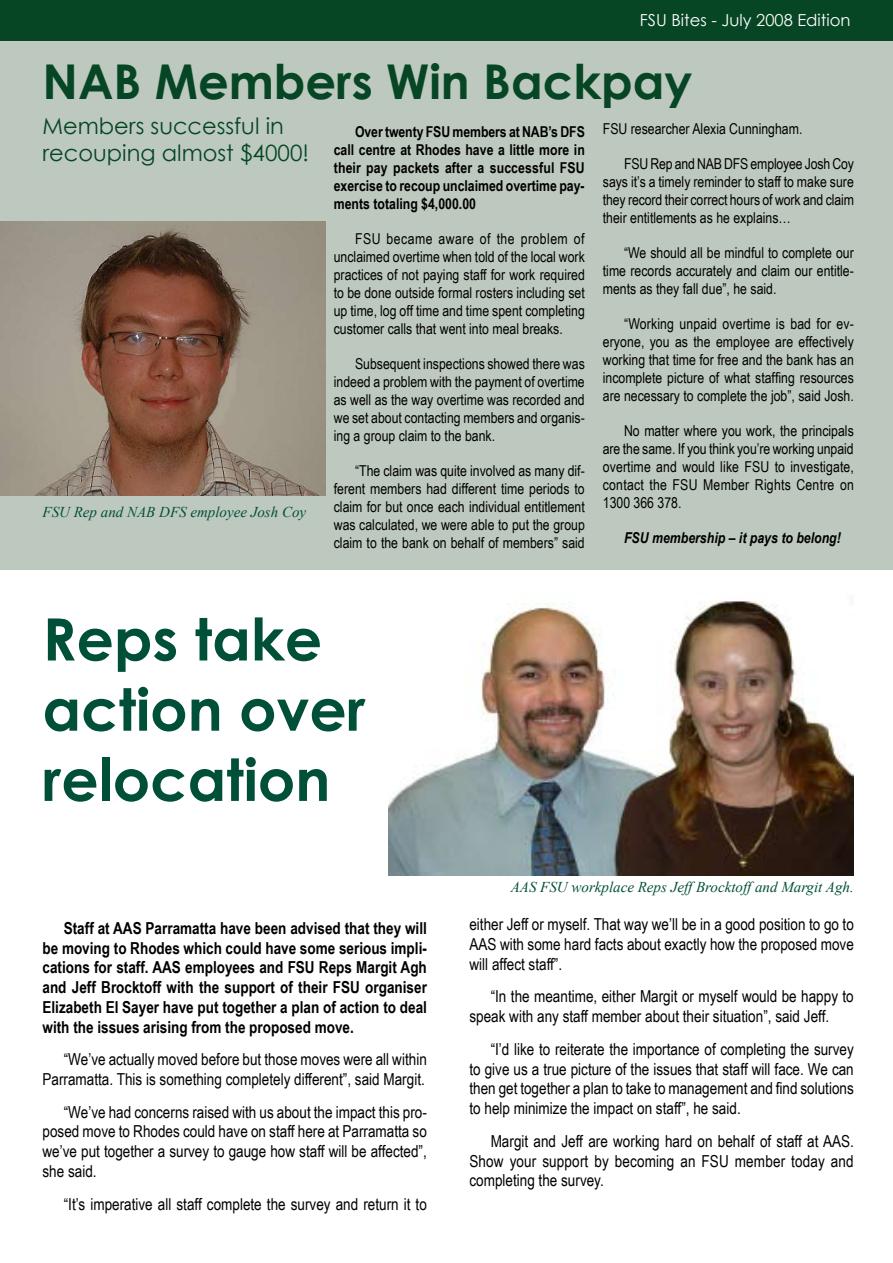
<style>
.page{position:relative;width:893px;height:1263px;background:#fff}
.page>*{position:absolute;margin:0;border:0;box-sizing:border-box;transform-origin:0 0}
.t1{font:700 58.5px/70.2px "Century Gothic";color:#004f39}
.t2{font:700 48px "Century Gothic";color:#064624}
.t3{font:22.5px/27px "Century Gothic";color:#064624}
.t4{font:16.5px/19.8px "Arial Narrow";color:#000;text-align:justify}
.t5{font:700 16.5px/19.8px "Arial Narrow";color:#000;text-align:justify}
.t6{font:16.5px "Century Gothic";color:#fff}
.t7{font:15px/18px "Arial Narrow";color:#000;text-align:justify}
.t8{font:700 15px/18px "Arial Narrow";color:#000;text-align:justify}
.t9{font:italic 15px "Times New Roman";color:#004f39}
.t10{font:italic 700 15px "Arial Narrow";color:#000}
</style>
<div class="page">
<div style="left:0;top:40px;width:893px;height:530px;background:#bdc9be"></div>
<div style="left:0;top:0;width:893px;height:40px;background:#064624"></div>
<img style="left:0;top:221px;width:325px;height:274px">
<img style="left:388px;top:601px;width:466px;height:275px">
<p class="t6" style="left:640px;top:8px;width:212px">FSU Bites - July 2008 Edition</p>
<h2 class="t2" style="left:43px;top:45px;width:651px">NAB Members Win Backpay</h2>
<h3 class="t3" style="left:43px;top:112px;width:268px">Members successful in recouping almost $4000!</h3>
<p class="t7" style="left:603px;top:119px;width:201px">FSU researcher Alexia Cunningham.</p>
<p class="t7" style="left:603px;top:154px;width:253px;text-indent:21px">FSU Rep and NAB DFS employee Josh Coy says it’s a timely reminder to staff to make sure they record their correct hours of work and claim their entitlements as he explains…</p>
<p class="t7" style="left:603px;top:243px;width:253px;text-indent:21px">“We should all be mindful to complete our time records accurately and claim our entitle&shy;ments as they fall due”, he said.</p>
<p class="t7" style="left:603px;top:314px;width:253px;text-indent:21px">“Working unpaid overtime is bad for ev&shy;eryone, you as the employee are effectively working that time for free and the bank has an incomplete picture of what staffing resources are necessary to complete the job”, said Josh.</p>
<p class="t7" style="left:603px;top:421px;width:253px;text-indent:21px">No matter where you work, the principals are the same. If you think you’re working unpaid overtime and would like FSU to investigate, contact the FSU Member Rights Centre on 1300 366 378.</p>
<p class="t10" style="left:624px;top:526px;width:218px">FSU membership – it pays to belong!</p>
<p class="t8" style="left:334px;top:122px;width:253px;text-indent:21px">Over twenty FSU members at NAB’s DFS call centre at Rhodes have a little more in their pay packets after a successful FSU exercise to recoup unclaimed overtime pay&shy;ments totaling $4,000.00</p>
<p class="t7" style="left:334px;top:229px;width:253px;text-indent:21px">FSU became aware of the problem of unclaimed overtime when told of the local work practices of not paying staff for work required to be done outside formal rosters including set up time, log off time and time spent completing customer calls that went into meal breaks.</p>
<p class="t7" style="left:334px;top:354px;width:252px;text-indent:21px">Subsequent inspections showed there was indeed a problem with the payment of overtime as well as the way overtime was recorded and we set about contacting members and organis&shy;ing a group claim to the bank.</p>
<p class="t7" style="left:334px;top:461px;width:253px;text-indent:21px">“The claim was quite involved as many dif&shy;ferent members had different time periods to claim for but once each individual entitlement was calculated, we were able to put the group claim to the bank on behalf of members” said</p>
<p class="t9" style="left:43px;top:501px;width:265px">FSU Rep and NAB DFS employee Josh Coy</p>
<h1 class="t1" style="left:43px;top:601px;width:324px">Reps take action over relocation</h1>
<p class="t5" style="left:43px;top:917px;width:386px;text-indent:21px">Staff at AAS Parramatta have been advised that they will be moving to Rhodes which could have some serious impli&shy;cations for staff. AAS employees and FSU Reps Margit Agh and Jeff Brocktoff with the support of their FSU organiser Elizabeth El Sayer have put together a plan of action to deal with the issues arising from the proposed move.</p>
<p class="t4" style="left:43px;top:1049px;width:386px;text-align:right">“We’ve actually moved before but those moves were all within<br>Parramatta. This is something completely different”, said Margit.</p>
<p class="t4" style="left:43px;top:1101px;width:386px;text-indent:21px">“We’ve had concerns raised with us about the impact this pro&shy;posed move to Rhodes could have on staff here at Parramatta so we’ve put together a survey to gauge how staff will be affected”, she said.</p>
<p class="t4" style="left:64px;top:1193px;width:365px">“It’s imperative all staff complete the survey and return it to</p>
<p class="t9" style="left:511px;top:876px;width:345px">AAS FSU workplace Reps Jeff Brocktoff and Margit Agh.</p>
<p class="t4" style="left:469px;top:914px;width:386px">either Jeff or myself. That way we’ll be in a good position to go to AAS with some hard facts about exactly how the proposed move will affect staff”.</p>
<p class="t4" style="left:469px;top:986px;width:386px;text-indent:21px">“In the meantime, either Margit or myself would be happy to speak with any staff member about their situation”, said Jeff.</p>
<p class="t4" style="left:469px;top:1038px;width:386px;text-indent:21px">“I’d like to reiterate the importance of completing the survey to give us a true picture of the issues that staff will face. We can then get together a plan to take to management and find solutions to help minimize the impact on staff”, he said.</p>
<p class="t4" style="left:469px;top:1130px;width:386px;text-indent:21px">Margit and Jeff are working hard on behalf of staff at AAS.<br>Show your support by becoming an FSU member today and completing the survey.</p>
</div>
